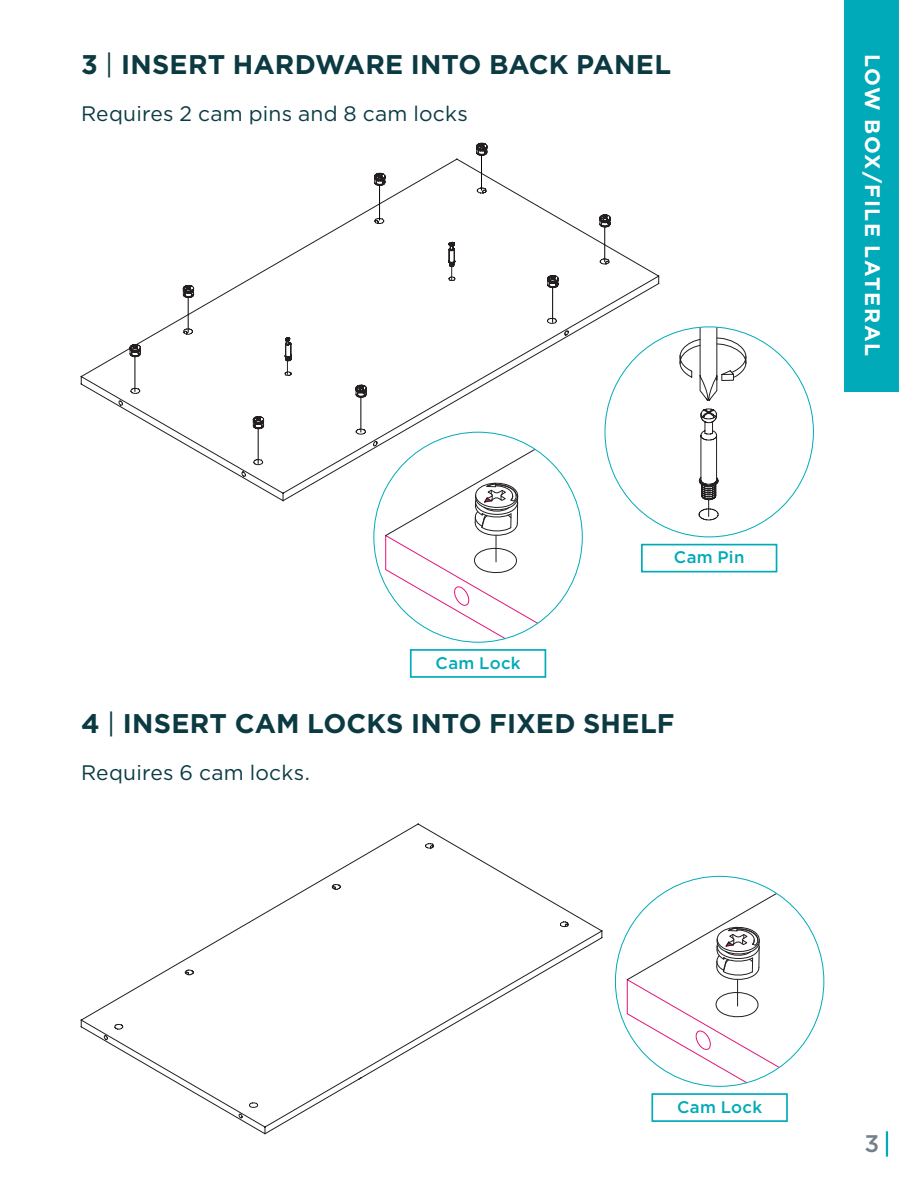
<style>
.page{position:relative;width:918px;height:1188px;background:#fff}
.page>*{position:absolute;margin:0;border:0;box-sizing:border-box;transform-origin:0 0}
.t1{font:700 27px "Gotham";letter-spacing:.005em;color:#0c3a42}
.t2{font:500 24px "Gotham";color:#73808b}
.t3{font:21px "Gotham";letter-spacing:.01em;color:#0b3b44}
.t4{font:700 21px "Gotham";letter-spacing:.07em;color:#fff}
.t5{font:500 16.8px "Gotham";letter-spacing:.015em;color:#00aab8}
.s1{font-weight:400}
</style>
<div class="page">
<svg style="left:630px;top:327px;width:183px;height:210px"></svg>
<svg style="left:374px;top:501px;width:208px;height:141px"></svg>
<svg style="left:615px;top:876px;width:209px;height:210px"></svg>
<div style="left:845px;top:0;width:54px;height:392px;background:#00aab8"></div>
<svg style="left:81px;top:823px;width:522px;height:312px"></svg>
<div style="left:641px;top:544px;width:136px;height:28px;border:2px solid #00aab8"></div>
<div style="left:410px;top:649px;width:136px;height:29px;border:2px solid #00aab8"></div>
<div style="left:651px;top:1093px;width:137px;height:29px;border:2px solid #00aab8"></div>
<svg style="left:81px;top:158px;width:578px;height:343px"></svg>
<svg style="left:284px;top:242px;width:172px;height:133px"></svg>
<svg style="left:374px;top:173px;width:11px;height:13px"></svg>
<hr style="left:379px;top:186px;width:1px;height:35px;background:#040503">
<svg style="left:600px;top:215px;width:11px;height:12px"></svg>
<hr style="left:604px;top:227px;width:1px;height:35px;background:#040503">
<svg style="left:547px;top:275px;width:11px;height:13px"></svg>
<hr style="left:552px;top:288px;width:1px;height:35px;background:#040503">
<svg style="left:476px;top:143px;width:11px;height:13px"></svg>
<hr style="left:481px;top:156px;width:1px;height:34px;background:#040503">
<svg style="left:183px;top:285px;width:11px;height:13px"></svg>
<hr style="left:188px;top:298px;width:1px;height:35px;background:#040503">
<svg style="left:130px;top:344px;width:11px;height:13px"></svg>
<hr style="left:134px;top:357px;width:1px;height:35px;background:#040503">
<svg style="left:253px;top:416px;width:11px;height:13px"></svg>
<hr style="left:258px;top:429px;width:1px;height:35px;background:#040503">
<svg style="left:356px;top:385px;width:11px;height:13px"></svg>
<hr style="left:360px;top:397px;width:1px;height:35px;background:#040503">
<hr style="left:886px;top:1131px;width:2px;height:26px;background:#00aab8">
<p class="t1" style="left:81px;top:49px;width:592px">3 <span class="s1">|</span> INSERT HARDWARE INTO BACK PANEL</p>
<p class="t3" style="left:81px;top:102px;width:388px">Requires 2 cam pins and 8 cam locks</p>
<p class="t5" style="left:435px;top:653px;width:87px">Cam Lock</p>
<p class="t5" style="left:674px;top:548px;width:72px">Cam Pin</p>
<p class="t1" style="left:81px;top:708px;width:595px">4 <span class="s1">|</span> INSERT CAM LOCKS INTO FIXED SHELF</p>
<p class="t3" style="left:81px;top:761px;width:230px">Requires 6 cam locks.</p>
<p class="t4" style="left:885px;top:54px;width:303px;rotate:90deg">LOW BOX/FILE LATERAL</p>
<p class="t5" style="left:677px;top:1097px;width:87px">Cam Lock</p>
<p class="t2" style="left:864px;top:1130px;width:16px">3</p>
</div>
